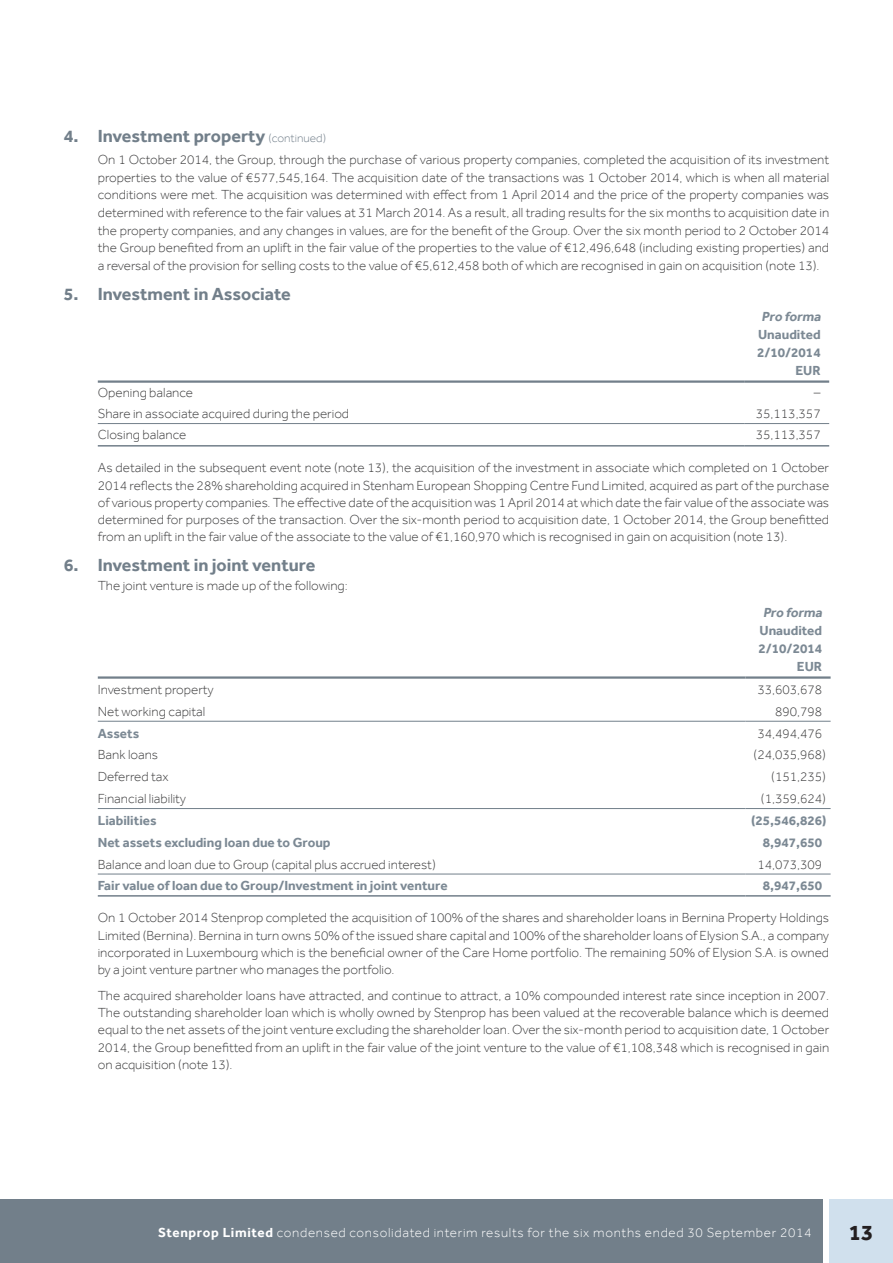
<style>
.page{position:relative;width:893px;height:1263px;background:#fff}
.page>*{position:absolute;margin:0;border:0;box-sizing:border-box;transform-origin:0 0}
.t1{font:700 22.5px "Effra";color:#231f20}
.t2{font:700 18px "Effra";color:#727f8a}
.t3{font:300 13.5px/17.2px "Effra";color:#3e3e3f;text-align:justify}
.t4{font:700 13.5px/18px "Effra";color:#7c8994;text-align:right}
.t5{font:300 13.5px "Effra";letter-spacing:.05em;color:#fff}
.t6{font:italic 700 13.5px "Effra";color:#7c8994}
.s1{font-weight:300;font-size:12px}
.s2{font-weight:700}
</style>
<div class="page">
<div style="left:0;top:1199px;width:823px;height:64px;background:#727f8a"></div>
<div style="left:829px;top:1199px;width:64px;height:64px;background:#d0e0ed"></div>
<hr style="left:98px;top:380px;width:646px;height:3px;background:#727f8a">
<hr style="left:744px;top:380px;width:85px;height:3px;background:#727f8a">
<hr style="left:98px;top:445px;width:646px;height:2px;background:#727f8a">
<hr style="left:744px;top:445px;width:85px;height:2px;background:#727f8a">
<hr style="left:98px;top:423px;width:646px;height:1px;background:#727f8a">
<hr style="left:744px;top:423px;width:85px;height:1px;background:#727f8a">
<hr style="left:98px;top:676px;width:648px;height:3px;background:#727f8a">
<hr style="left:746px;top:676px;width:85px;height:3px;background:#727f8a">
<hr style="left:98px;top:895px;width:648px;height:2px;background:#727f8a">
<hr style="left:746px;top:895px;width:85px;height:2px;background:#727f8a">
<hr style="left:98px;top:721px;width:648px;height:1px;background:#727f8a">
<hr style="left:746px;top:721px;width:85px;height:1px;background:#727f8a">
<hr style="left:98px;top:808px;width:648px;height:1px;background:#727f8a">
<hr style="left:746px;top:808px;width:85px;height:1px;background:#727f8a">
<hr style="left:98px;top:874px;width:648px;height:1px;background:#727f8a">
<hr style="left:746px;top:874px;width:85px;height:1px;background:#727f8a">
<h2 class="t2" style="left:64px;top:125px;width:264px">4. Investment property <span class="s1">(continued)</span></h2>
<p class="t3" style="left:98px;top:150px;width:733px;line-height:17.7px">On 1 October 2014, the Group, through the purchase of various property companies, completed the acquisition of its investment properties to the value of €577,545,164. The acquisition date of the transactions was 1 October 2014, which is when all material conditions were met. The acquisition was determined with effect from 1 April 2014 and the price of the property companies was determined with reference to the fair values at 31 March 2014. As a result, all trading results for the six months to acquisition date in the property companies, and any changes in values, are for the benefit of the Group. Over the six month period to 2 October 2014 the Group benefited from an uplift in the fair value of the properties to the value of €12,496,648 (including existing properties) and a reversal of the provision for selling costs to the value of €5,612,458 both of which are recognised in gain on acquisition (note 13).</p>
<h2 class="t2" style="left:64px;top:283px;width:229px">5. Investment in Associate</h2>
<p class="t6" style="left:762px;top:308px;width:63px">Pro forma</p>
<p class="t4" style="left:757px;top:325px;width:65px">Unaudited<br>2/10/2014<br>EUR</p>
<p class="t3" style="left:98px;top:384px;width:97px">Opening balance</p>
<p class="t3" style="left:814px;top:384px;width:8px">–</p>
<p class="t3" style="left:98px;top:405px;width:253px">Share in associate acquired during the period</p>
<p class="t3" style="left:756px;top:405px;width:66px">35,113,357</p>
<p class="t3" style="left:98px;top:426px;width:90px">Closing balance</p>
<p class="t3" style="left:756px;top:426px;width:66px">35,113,357</p>
<p class="t3" style="left:98px;top:459px;width:733px">As detailed in the subsequent event note (note 13), the acquisition of the investment in associate which completed on 1 October 2014 reflects the 28% shareholding acquired in Stenham European Shopping Centre Fund Limited, acquired as part of the purchase of various property companies. The effective date of the acquisition was 1 April 2014 at which date the fair value of the associate was determined for purposes of the transaction. Over the six-month period to acquisition date, 1 October 2014, the Group benefitted from an uplift in the fair value of the associate to the value of €1,160,970 which is recognised in gain on acquisition (note 13).</p>
<h2 class="t2" style="left:64px;top:554px;width:253px">6. Investment in joint venture</h2>
<p class="t3" style="left:98px;top:577px;width:251px">The joint venture is made up of the following:</p>
<p class="t6" style="left:763px;top:604px;width:63px">Pro forma</p>
<p class="t4" style="left:758px;top:621px;width:65px">Unaudited<br>2/10/2014<br>EUR</p>
<p class="t3" style="left:98px;top:681px;width:117px">Investment property</p>
<p class="t3" style="left:757px;top:681px;width:66px">33,603,678</p>
<p class="t3" style="left:98px;top:702px;width:109px">Net working capital</p>
<p class="t3" style="left:775px;top:702px;width:49px">890,798</p>
<p class="t4" style="left:98px;top:724px;width:43px">Assets</p>
<p class="t3" style="left:757px;top:724px;width:66px">34,494,476</p>
<p class="t3" style="left:98px;top:746px;width:62px">Bank loans</p>
<p class="t3" style="left:753px;top:746px;width:74px">(24,035,968)</p>
<p class="t3" style="left:98px;top:768px;width:72px">Deferred tax</p>
<p class="t3" style="left:771px;top:768px;width:56px">(151,235)</p>
<p class="t3" style="left:98px;top:790px;width:90px">Financial liability</p>
<p class="t3" style="left:761px;top:790px;width:66px">(1,359,624)</p>
<p class="t4" style="left:98px;top:811px;width:60px">Liabilities</p>
<p class="t4" style="left:751px;top:811px;width:77px">(25,546,826)</p>
<p class="t4" style="left:98px;top:833px;width:234px">Net assets excluding loan due to Group</p>
<p class="t4" style="left:763px;top:833px;width:61px">8,947,650</p>
<p class="t3" style="left:98px;top:855px;width:340px">Balance and loan due to Group (capital plus accrued interest)</p>
<p class="t3" style="left:757px;top:855px;width:66px">14,073,309</p>
<p class="t4" style="left:98px;top:876px;width:351px">Fair value of loan due to Group/Investment in joint venture</p>
<p class="t4" style="left:763px;top:876px;width:61px">8,947,650</p>
<p class="t3" style="left:98px;top:909px;width:733px">On 1 October 2014 Stenprop completed the acquisition of 100% of the shares and shareholder loans in Bernina Property Holdings Limited (Bernina). Bernina in turn owns 50% of the issued share capital and 100% of the shareholder loans of Elysion S.A., a company incorporated in Luxembourg which is the beneficial owner of the Care Home portfolio. The remaining 50% of Elysion S.A. is owned by a joint venture partner who manages the portfolio.</p>
<p class="t3" style="left:98px;top:987px;width:733px">The acquired shareholder loans have attracted, and continue to attract, a 10% compounded interest rate since inception in 2007.<br>The outstanding shareholder loan which is wholly owned by Stenprop has been valued at the recoverable balance which is deemed equal to the net assets of the joint venture excluding the shareholder loan. Over the six-month period to acquisition date, 1 October 2014, the Group benefitted from an uplift in the fair value of the joint venture to the value of €1,108,348 which is recognised in gain on acquisition (note 13).</p>
<p class="t5" style="left:158px;top:1225px;width:655px"><span class="s2">Stenprop Limited</span> condensed consolidated interim results for the six months ended 30 September 2014</p>
<h1 class="t1" style="left:849px;top:1219px;width:26px">13</h1>
</div>
